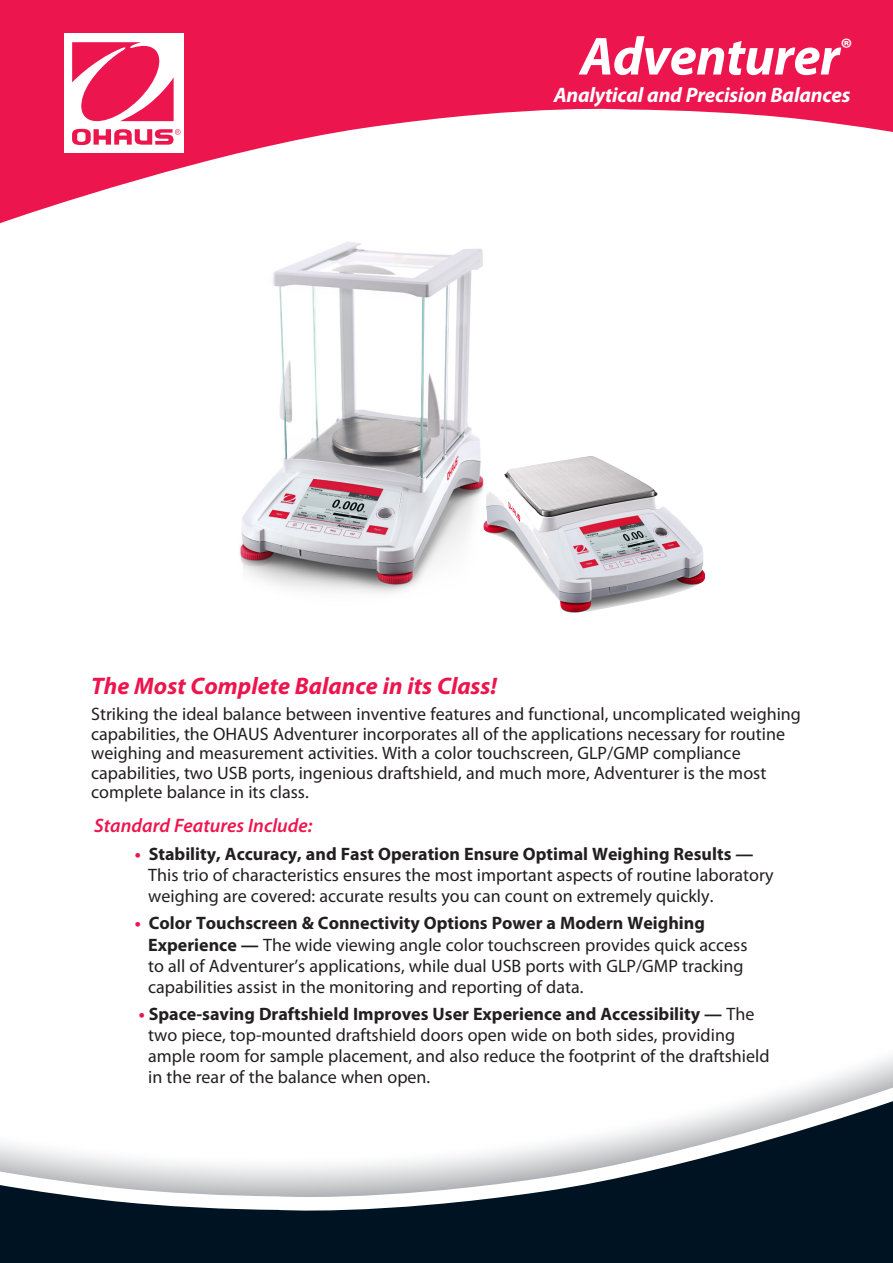
<style>
.page{position:relative;width:893px;height:1263px;background:#fff}
.page>*{position:absolute;margin:0;border:0;box-sizing:border-box;transform-origin:0 0}
.Cover_Product_Name{font:italic 700 54px "Myriad Pro";letter-spacing:-.01em;color:#fff}
.Cover_Headline_Text{font:italic 700 24px "Myriad Pro";color:#ed154e}
.Cover_Product_Sub_Ti{font:italic 700 21px "Myriad Pro";letter-spacing:-.01em;color:#fff}
.Cover_Standard_Featu{font:italic 600 19.5px "Myriad Pro";color:#ed154e}
.Cover_Bullet_Point_T{font:18px/21px "Myriad Pro";color:#231f20}
.Cover_Copy_Text{font:18px/19.5px "Myriad Pro";color:#231f20}
.s1{font-weight:700;color:#ed154e}
.s2{font-weight:700}
</style>
<div class="page">
<svg style="left:0;top:0;width:893px;height:224px;fill:#ed154e"></svg>
<div style="left:64px;top:34px;width:119px;height:119px;background:#fff"></div>
<svg style="left:72px;top:42px;width:109px;height:103px"></svg>
<svg style="left:795px;top:1071px;width:98px;height:14px"></svg>
<svg style="left:0;top:1085px;width:893px;height:178px"></svg>
<div style="left:0;top:0;width:14px;height:21px;background:#ed154e"></div>
<img style="left:202px;top:212px;width:320px;height:381px">
<img style="left:480px;top:456px;width:226px;height:157px">
<p class="Cover_Product_Name" style="left:580px;top:21px;width:272px">Adventurer<sup>®</sup></p>
<p class="Cover_Product_Sub_Ti" style="left:554px;top:81px;width:298px">Analytical and Precision Balances</p>
<p class="Cover_Headline_Text" style="left:91px;top:670px;width:407px">The Most Complete Balance in its Class!</p>
<p class="Cover_Copy_Text" style="left:91px;top:704px;width:711px">Striking the ideal balance between inventive features and functional, uncomplicated weighing capabilities, the OHAUS Adventurer incorporates all of the applications necessary for routine weighing and measurement activities. With a color touchscreen, GLP/GMP compliance capabilities, two USB ports, ingenious draftshield, and much more, Adventurer is the most complete balance in its class.</p>
<p class="Cover_Standard_Featu" style="left:94px;top:813px;width:220px">Standard Features Include:</p>
<p class="Cover_Bullet_Point_T" style="left:148px;top:843px;width:627px;text-indent:-14px"><span class="s1">•</span> <span class="s2">Stability, Accuracy, and Fast Operation Ensure Optimal Weighing Results —<br></span>This trio of characteristics ensures the most important aspects of routine laboratory weighing are covered: accurate results you can count on extremely quickly.</p>
<p class="Cover_Bullet_Point_T" style="left:148px;top:912px;width:601px;text-indent:-14px"><span class="s1">•</span> <span class="s2">Color Touchscreen &amp; Connectivity Options Power a Modern Weighing Experience —</span> The wide viewing angle color touchscreen provides quick access to all of Adventurer’s applications, while dual USB ports with GLP/GMP tracking capabilities assist in the monitoring and reporting of data.</p>
<p class="Cover_Bullet_Point_T" style="left:148px;top:1003px;width:623px;text-indent:-10px"><span class="s1">•</span> <span class="s2">Space-saving Draftshield Improves User Experience and Accessibility —</span> The two piece, top-mounted draftshield doors open wide on both sides, providing ample room for sample placement, and also reduce the footprint of the draftshield in the rear of the balance when open.</p>
</div>
